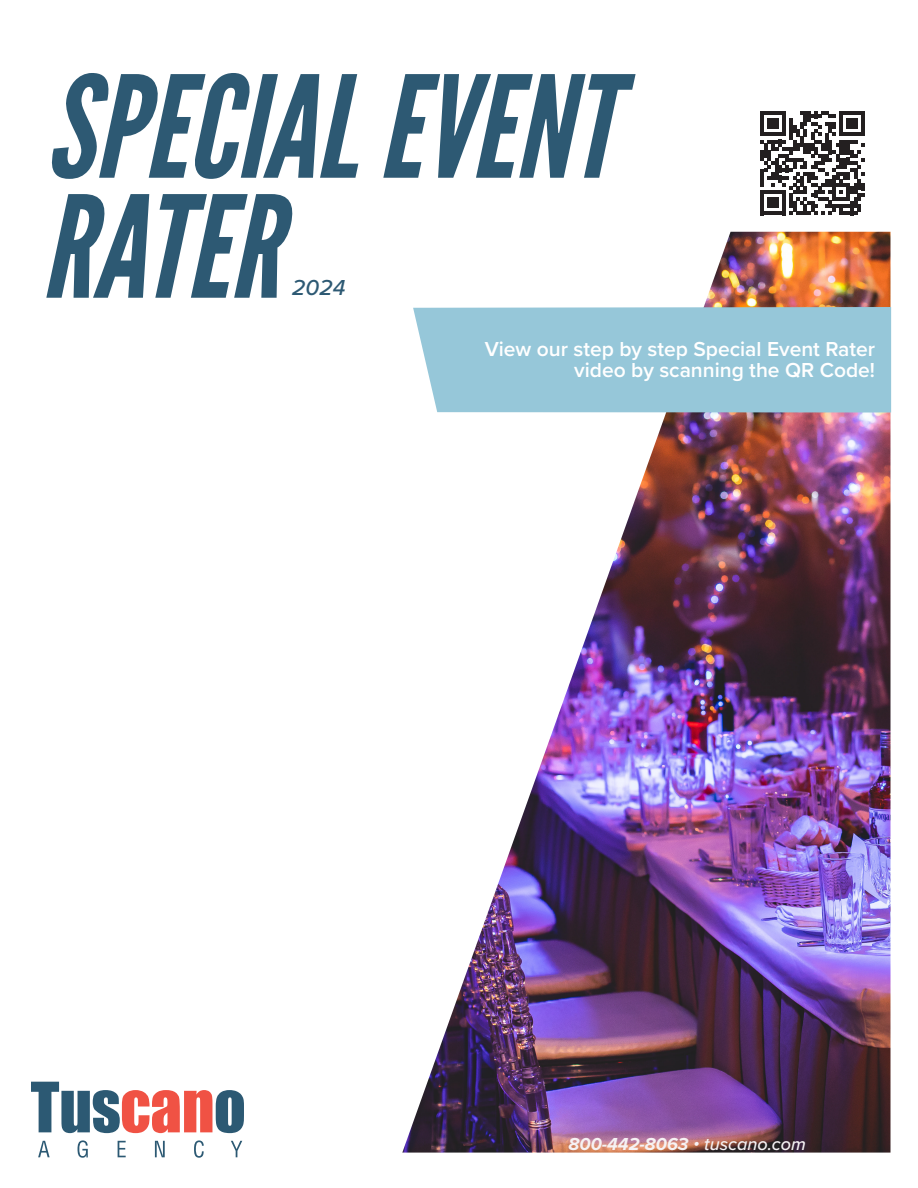
<style>
.page{position:relative;width:918px;height:1188px;background:#fff}
.page>*{position:absolute;margin:0;border:0;box-sizing:border-box;transform-origin:0 0}
.t1{font:italic 141px/120px "League Gothic";color:#2d5973}
.t2{font:italic 500 22.5px "Proxima Nova";color:#2d5973}
.t3{font:600 21px/21px "Proxima Nova";color:#fff;text-align:right}
.t4{font:italic 700 18px "Proxima Nova";color:#f6f2f4}
.s1{font-weight:500}
</style>
<div class="page">
<img style="left:402px;top:232px;width:489px;height:921px">
<svg style="left:760px;top:111px;width:105px;height:104px"></svg>
<div style="left:413px;top:307px;width:478px;height:106px;background:#96c7d9"></div>
<svg style="left:31px;top:1082px;width:213px;height:51px"></svg>
<svg style="left:38px;top:1141px;width:12px;height:16px"></svg>
<svg style="left:78px;top:1140px;width:10px;height:18px"></svg>
<svg style="left:118px;top:1141px;width:8px;height:16px"></svg>
<svg style="left:155px;top:1141px;width:10px;height:16px"></svg>
<svg style="left:194px;top:1140px;width:10px;height:18px"></svg>
<svg style="left:231px;top:1141px;width:11px;height:16px"></svg>
<h1 class="t1" style="left:41px;top:68px;width:575px">SPECIAL EVENT<br>RATER</h1>
<p class="t2" style="left:292px;top:271px;width:55px">2024</p>
<p class="t3" style="left:485px;top:338px;width:392px">View our step by step Special Event Rater video by scanning the QR Code!</p>
<p class="t4" style="left:569px;top:1130px;width:239px">800-442-8063 <span class="s1">• tuscano.com</span></p>
</div>
